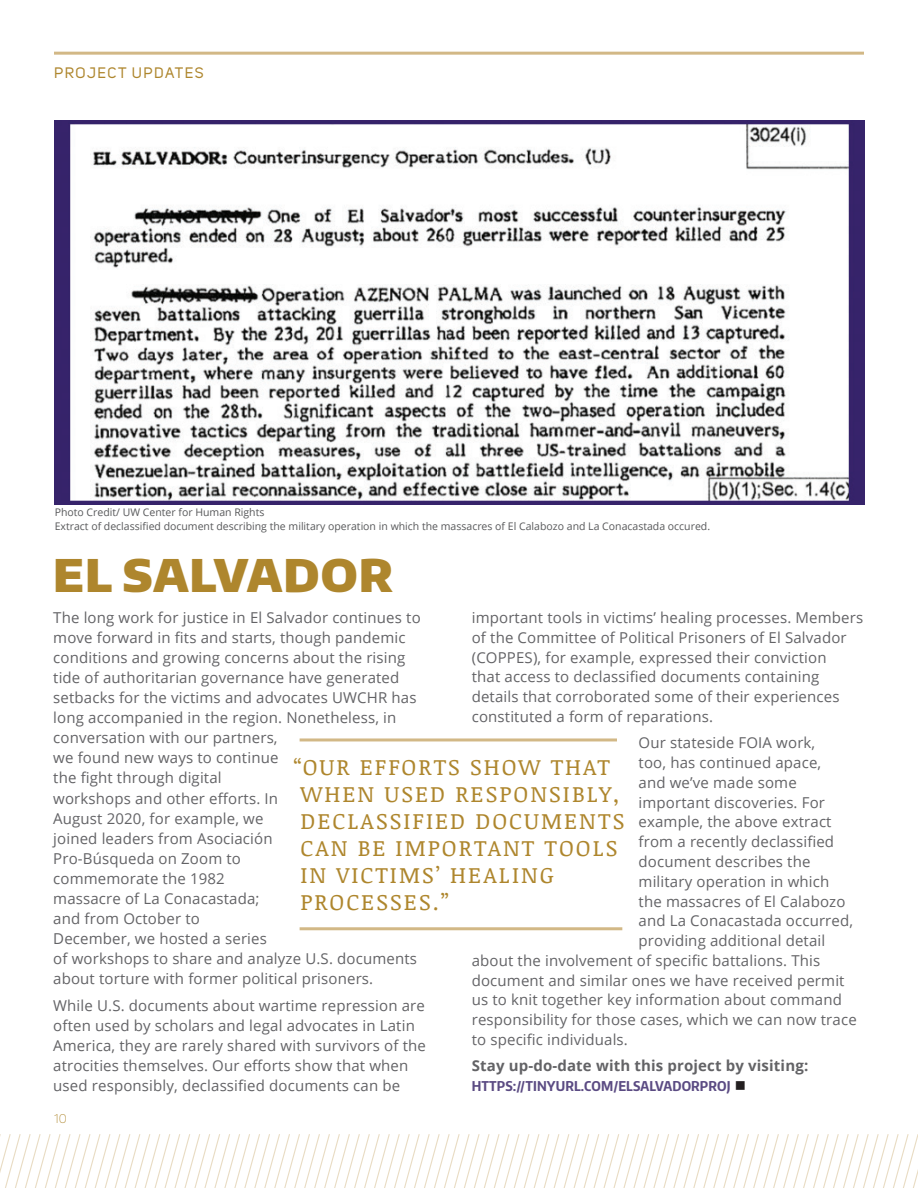
<style>
.page{position:relative;width:918px;height:1188px;background:#fff}
.page>*{position:absolute;margin:0;border:0;box-sizing:border-box;transform-origin:0 0}
.t1{font:900 45px "Encode Sans Normal";letter-spacing:.025em;color:#ae862d}
.t2{font:22.5px/27px "Noticia Text";letter-spacing:.09em;color:#ae862d}
.Body_text{font:15px/20.1px "Open Sans";letter-spacing:.01em;color:#636366}
.Body_text-2{font:700 15px "Open Sans";letter-spacing:.01em;color:#636366}
.t3{font:15px "Uni Sans";letter-spacing:.1em;color:#ae862d}
.Body_text-3{font:700 13.5px "Encode Sans Condensed";letter-spacing:.01em;color:#5b4b83}
.t4{font:100 12px "Encode Sans Wide";color:#ae862d}
.Photo_caption{font:10.5px "Open Sans";color:#57585a}
.s1{color:#231f20}
</style>
<div class="page">
<hr style="left:54px;top:52px;width:810px;height:3px;background:#d2b886">
<svg style="left:0;top:1134px;width:918px;height:54px"></svg>
<img style="left:54px;top:120px;width:811px;height:384px">
<hr style="left:300px;top:738px;width:317px;height:3px;background:#d2b886">
<hr style="left:300px;top:927px;width:322px;height:3px;background:#d2b886">
<p class="t3" style="left:54px;top:64px;width:151px">PROJECT UPDATES</p>
<p class="Photo_caption" style="left:55px;top:505px;width:211px">Photo Credit/ UW Center for Human Rights</p>
<p class="Photo_caption" style="left:55px;top:519px;width:657px">Extract of declassified document describing the military operation in which the massacres of El Calabozo and La Conacastada occured.</p>
<p class="t1" style="left:53px;top:546px;width:341px">EL SALVADOR</p>
<p class="Body_text" style="left:53px;top:607px;width:369px">The long work for justice in El Salvador continues to move forward in fits and starts, though pandemic conditions and growing concerns about the rising tide of authoritarian governance have generated setbacks for the victims and advocates UWCHR has long accompanied in the region. Nonetheless, in conversation with our partners,<br>we found new ways to continue<br>the fight through digital<br>workshops and other efforts. In<br>August 2020, for example, we<br>joined leaders from Asociación<br>Pro-Búsqueda on Zoom to<br>commemorate the 1982<br>massacre of La Conacastada;<br>and from October to<br>December, we hosted a series<br>of workshops to share and analyze U.S. documents about torture with former political prisoners.</p>
<p class="Body_text" style="left:53px;top:995px;width:374px">While U.S. documents about wartime repression are often used by scholars and legal advocates in Latin America, they are rarely shared with survivors of the atrocities themselves. Our efforts show that when used responsibly, declassified documents can be</p>
<p class="Body_text" style="left:472px;top:607px;width:393px">important tools in victims’ healing processes. Members of the Committee of Political Prisoners of El Salvador (COPPES), for example, expressed their conviction<br>that access to declassified documents containing details that corroborated some of their experiences constituted a form of reparations.</p>
<p class="Body_text" style="left:639px;top:732px;width:178px">Our stateside FOIA work,</p>
<p class="Body_text" style="left:639px;top:752px;width:184px">too, has continued apace,</p>
<p class="Body_text" style="left:639px;top:772px;width:160px">and we’ve made some</p>
<p class="Body_text" style="left:639px;top:792px;width:188px">important discoveries. For</p>
<p class="Body_text" style="left:639px;top:812px;width:195px">example, the above extract</p>
<p class="Body_text" style="left:639px;top:831px;width:197px">from a recently declassified</p>
<p class="Body_text" style="left:639px;top:851px;width:173px">document describes the</p>
<p class="Body_text" style="left:639px;top:871px;width:192px">military operation in which</p>
<p class="Body_text" style="left:639px;top:891px;width:208px">the massacres of El Calabozo</p>
<p class="Body_text" style="left:639px;top:910px;width:216px">and La Conacastada occurred,</p>
<p class="Body_text" style="left:639px;top:930px;width:188px">providing additional detail</p>
<p class="Body_text" style="left:472px;top:950px;width:350px">about the involvement of specific battalions. This</p>
<p class="Body_text" style="left:472px;top:970px;width:374px">document and similar ones we have received permit</p>
<p class="Body_text" style="left:472px;top:990px;width:372px">us to knit together key information about command</p>
<p class="Body_text" style="left:472px;top:1009px;width:387px">responsibility for those cases, which we can now trace</p>
<p class="Body_text" style="left:472px;top:1029px;width:158px">to specific individuals.</p>
<p class="Body_text-2" style="left:472px;top:1055px;width:338px">Stay up-do-date with this project by visiting:</p>
<p class="Body_text-3" style="left:472px;top:1077px;width:276px">HTTPS://TINYURL.COM/ELSALVADORPROJ <span class="s1">■</span></p>
<p class="t2" style="left:300px;top:753px;width:325px;text-indent:-7px">“OUR EFFORTS SHOW THAT<br>WHEN USED RESPONSIBLY,<br>DECLASSIFIED DOCUMENTS<br>CAN BE IMPORTANT TOOLS<br>IN VICTIMS’ HEALING<br>PROCESSES.”</p>
<p class="t4" style="left:54px;top:1111px;width:14px">10</p>
</div>
